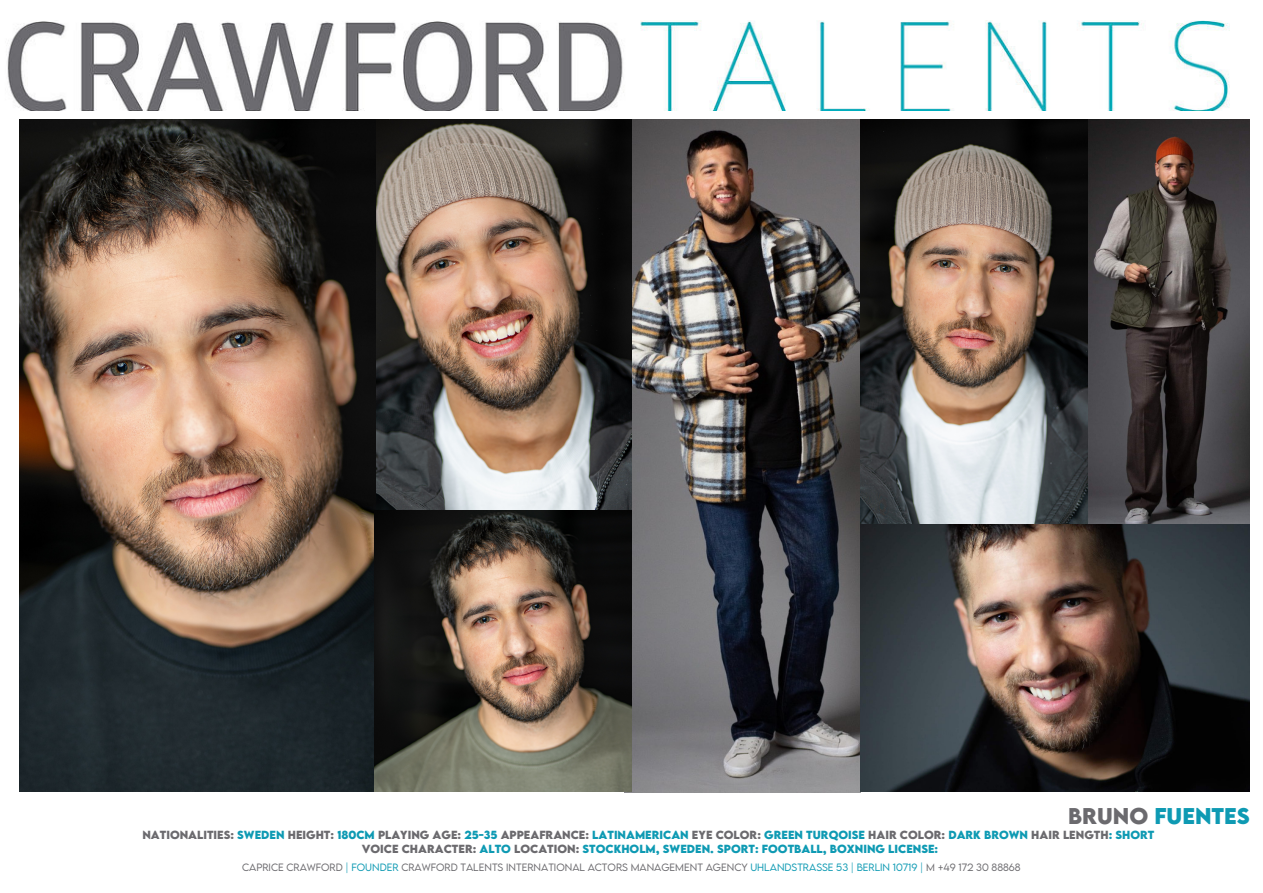
<style>
.page{position:relative;width:1263px;height:893px;background:#fff}
.page>*{position:absolute;margin:0;border:0;box-sizing:border-box;transform-origin:0 0}
.t1{font:700 20.25px "LEMONMILK";letter-spacing:.125em;color:#0e9ab3}
.t2{font:700 10.43px/14.6px "LEMONMILK";letter-spacing:.13em;color:#0e9ab3;text-align:center}
.t3{font:300 9.45px "LEMONMILK";letter-spacing:.115em;color:#6b6a6e}
.s1{color:#6b6a6e}
.s2{color:#0e9ab3}
</style>
<div class="page">
<img style="left:7px;top:20px;width:1223px;height:90px">
<img style="left:625px;top:120px;width:236px;height:672px">
<img style="left:375px;top:120px;width:256px;height:390px">
<img style="left:860px;top:524px;width:390px;height:267px">
<img style="left:860px;top:120px;width:390px;height:404px">
<img style="left:20px;top:120px;width:355px;height:672px">
<img style="left:374px;top:510px;width:258px;height:281px">
<p class="t1" style="left:1068px;top:802px;width:182px"><span class="s1">BRUNO</span> FUENTES</p>
<p class="t2" style="left:142px;top:827px;width:1013px"><span class="s1">NATIONALITIES:</span> SWEDEN <span class="s1">HEIGHT:</span> 180CM <span class="s1">PLAYING AGE:</span> 25-35 <span class="s1">APPEAFRANCE:</span> LATINAM ERICAN <span class="s1">EYE COLOR:</span> GREEN TURQOISE <span class="s1">HAIR COLOR:</span> DARK BROWN <span class="s1">HAIR LENGTH</span>: SHORT<br><span class="s1">VOICE CHARACTER:</span> ALTO <span class="s1">LOCATION:</span> STOCKHOLM , SWEDEN. SPORT: FOOTBALL, BOXNING LICENSE:</p>
<p class="t3" style="left:242px;top:861px;width:780px">CAPRICE CRAWFORD <span class="s2">| FOUNDER</span> CRAWFORD TALENTS INTERNATIONAL ACTORS MANAGEM ENT AGENCY <span class="s2">UHLANDSTRASSE 53 | BERLIN 10719 |</span> M +49 172 30 88868</p>
</div>
